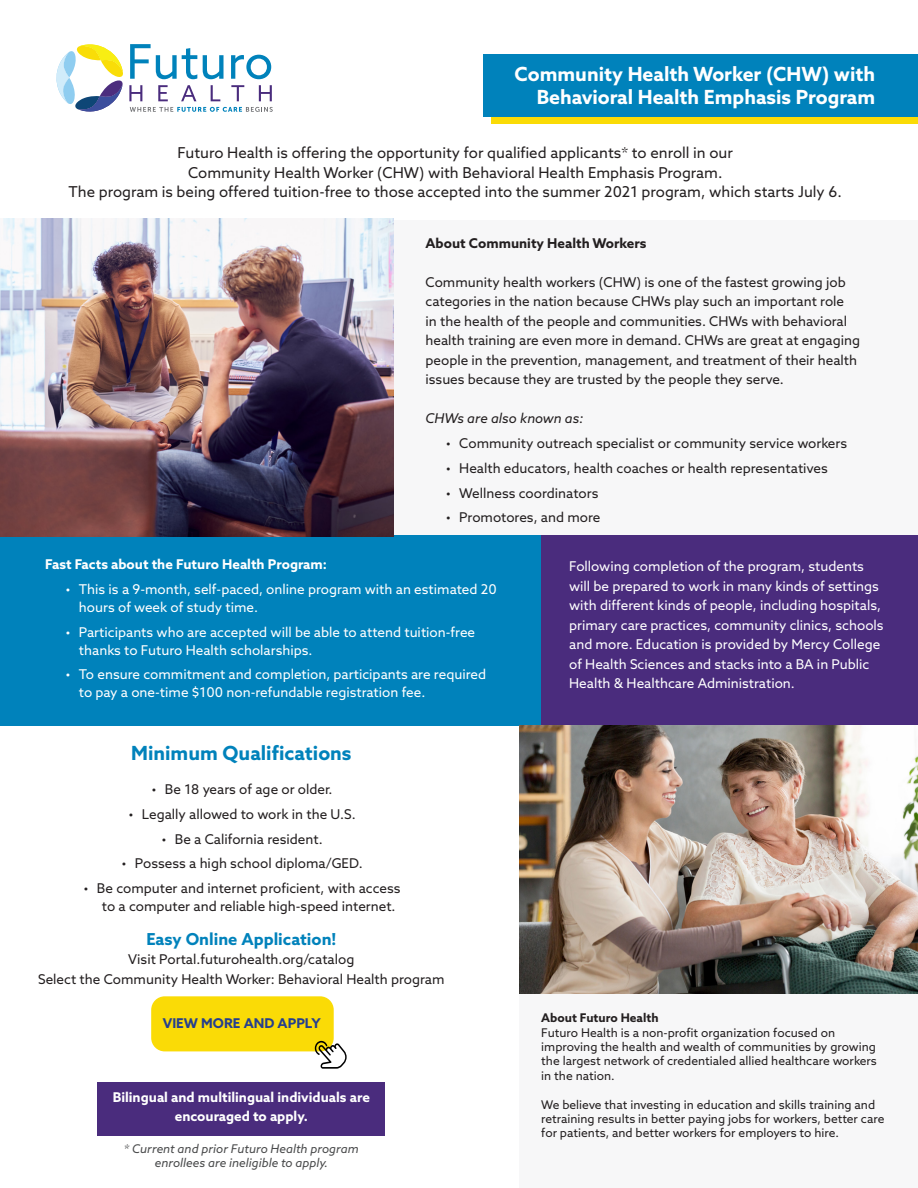
<style>
.page{position:relative;width:918px;height:1188px;background:#fff}
.page>*{position:absolute;margin:0;border:0;box-sizing:border-box;transform-origin:0 0}
.t1{font:700 19.5px/22.5px "Azo Sans";color:#fff;text-align:right}
.t2{font:700 19.5px "Azo Sans";color:#0082bb}
.t3{font:700 16.5px "Azo Sans";color:#0082bb}
.t4{font:15px/19.5px "Azo Sans";color:#231f20;text-align:center}
.t5{font:13.5px/19.5px "Azo Sans";color:#231f20}
.t6{font:13.5px/19.5px "Azo Sans";color:#fff}
.t7{font:700 13.5px/19.5px "Azo Sans";color:#fff;text-align:center}
.t8{font:700 13.5px "Azo Sans";color:#231f20}
.t9{font:italic 13.5px "Azo Sans";color:#231f20}
.t10{font:700 13.5px "Azo Sans";color:#253f8e}
.t11{font:12px/14.4px "Azo Sans";color:#231f20}
.t12{font:italic 12px/14.4px "Azo Sans";color:#494a4b;text-align:center}
.t13{font:700 12px "Azo Sans";color:#231f20}
</style>
<div class="page">
<svg style="left:130px;top:107px;width:143px;height:5px"></svg>
<svg style="left:129px;top:85px;width:13px;height:16px"></svg>
<svg style="left:158px;top:85px;width:10px;height:16px"></svg>
<svg style="left:181px;top:85px;width:15px;height:16px"></svg>
<svg style="left:211px;top:85px;width:9px;height:16px"></svg>
<svg style="left:231px;top:85px;width:13px;height:16px"></svg>
<svg style="left:259px;top:85px;width:13px;height:16px"></svg>
<svg style="left:130px;top:44px;width:67px;height:35px"></svg>
<svg style="left:203px;top:55px;width:21px;height:24px"></svg>
<svg style="left:231px;top:55px;width:40px;height:24px"></svg>
<svg style="left:56px;top:44px;width:67px;height:68px"></svg>
<div style="left:394px;top:220px;width:524px;height:315px;background:#f7f7f8"></div>
<div style="left:520px;top:993px;width:398px;height:195px;background:#f7f7f8"></div>
<div style="left:0;top:535px;width:891px;height:190px;background:#0082bb"></div>
<div style="left:541px;top:535px;width:377px;height:190px;background:#4a2c7d"></div>
<img style="left:0;top:219px;width:394px;height:317px">
<div style="left:491px;top:92px;width:427px;height:32px;background:#fadb06"></div>
<div style="left:484px;top:55px;width:434px;height:62px;background:#0082bb"></div>
<div style="left:151px;top:996px;width:183px;height:55px;background:#fadb06;border-radius:14px"></div>
<svg style="left:315px;top:1041px;width:32px;height:28px"></svg>
<img style="left:520px;top:725px;width:398px;height:268px">
<div style="left:98px;top:1082px;width:287px;height:53px;background:#4a2c7d"></div>
<p class="t1" style="left:515px;top:63px;width:362px">Community Health Worker (CHW) with<br>Behavioral Health Emphasis Program</p>
<p class="t4" style="left:69px;top:143px;width:775px">Futuro Health is offering the opportunity for qualified applicants* to enroll in our<br>Community Health Worker (CHW) with Behavioral Health Emphasis Program.<br>The program is being offered tuition-free to those accepted into the summer 2021 program, which starts July 6.</p>
<p class="t8" style="left:426px;top:234px;width:223px">About Community Health Workers</p>
<p class="t5" style="left:426px;top:272px;width:436px">Community health workers (CHW) is one of the fastest growing job categories in the nation because CHWs play such an important role<br>in the health of the people and communities. CHWs with behavioral health training are even more in demand. CHWs are great at engaging people in the prevention, management, and treatment of their health issues because they are trusted by the people they serve.</p>
<p class="t9" style="left:426px;top:410px;width:159px">CHWs are also known as:</p>
<p class="t5" style="left:446px;top:433px;width:403px">• Community outreach specialist or community service workers</p>
<p class="t5" style="left:446px;top:458px;width:384px">• Health educators, health coaches or health representatives</p>
<p class="t5" style="left:446px;top:483px;width:154px">• Wellness coordinators</p>
<p class="t5" style="left:446px;top:508px;width:156px">• Promotores, and more</p>
<p class="t6" style="left:569px;top:556px;width:316px">Following completion of the program, students will be prepared to work in many kinds of settings with different kinds of people, including hospitals, primary care practices, community clinics, schools and more. Education is provided by Mercy College of Health Sciences and stacks into a BA in Public Health &amp; Healthcare Administration.</p>
<p class="t7" style="left:45px;top:554px;width:283px">Fast Facts about the Futuro Health Program:</p>
<p class="t6" style="left:79px;top:580px;width:419px;line-height:18px;text-indent:-14px">• This is a 9-month, self-paced, online program with an estimated 20 hours of week of study time.</p>
<p class="t6" style="left:79px;top:623px;width:398px;line-height:18px;text-indent:-14px">• Participants who are accepted will be able to attend tuition-free thanks to Futuro Health scholarships.</p>
<p class="t6" style="left:79px;top:665px;width:409px;line-height:18px;text-indent:-14px">• To ensure commitment and completion, participants are required to pay a one-time $100 non-refundable registration fee.</p>
<p class="t2" style="left:131px;top:741px;width:222px">Minimum Qualifications</p>
<p class="t5" style="left:151px;top:779px;width:183px">• Be 18 years of age or older.</p>
<p class="t5" style="left:128px;top:804px;width:229px">• Legally allowed to work in the U.S.</p>
<p class="t5" style="left:161px;top:829px;width:163px">• Be a California resident.</p>
<p class="t5" style="left:121px;top:854px;width:243px">• Possess a high school diploma/GED.</p>
<p class="t5" style="left:102px;top:879px;width:300px;line-height:18px;text-indent:-19px">• Be computer and internet proficient, with access to a computer and reliable high-speed internet.</p>
<p class="t3" style="left:146px;top:928px;width:192px">Easy Online Application!</p>
<p class="t5" style="left:38px;top:950px;width:408px;text-align:center">Visit Portal.futurohealth.org/catalog<br>Select the Community Health Worker: Behavioral Health program</p>
<p class="t10" style="left:163px;top:1014px;width:159px">VIEW MORE AND APPLY</p>
<p class="t13" style="left:541px;top:1010px;width:119px">About Futuro Health</p>
<p class="t11" style="left:541px;top:1025px;width:337px">Futuro Health is a non-profit organization focused on improving the health and wealth of communities by growing the largest network of credentialed allied healthcare workers in the nation.</p>
<p class="t11" style="left:541px;top:1097px;width:345px">We believe that investing in education and skills training and retraining results in better paying jobs for workers, better care for patients, and better workers for employers to hire.</p>
<p class="t12" style="left:124px;top:1141px;width:236px">* Current and prior Futuro Health program enrollees are ineligible to apply.</p>
<p class="t7" style="left:113px;top:1087px;width:259px">Bilingual and multilingual individuals are encouraged to apply.</p>
</div>
